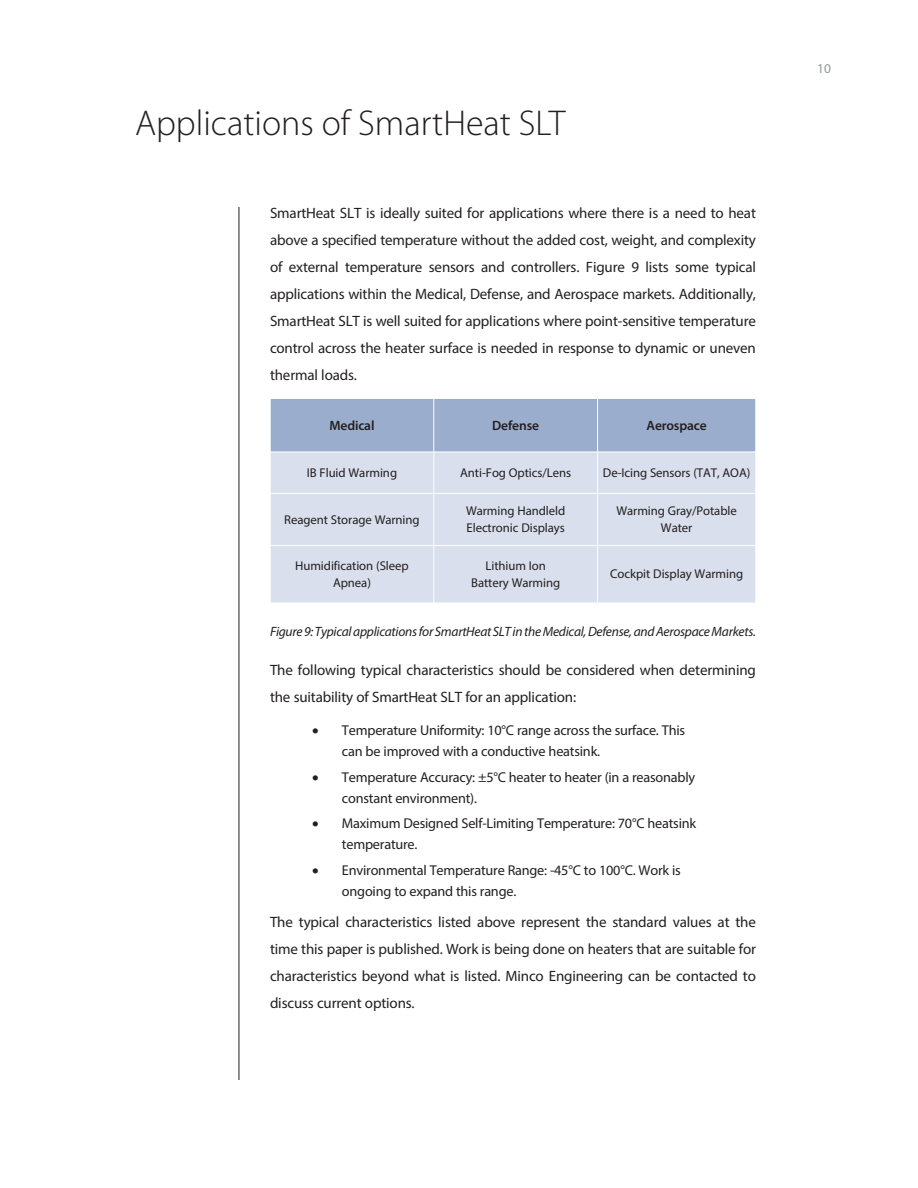
<style>
.page{position:relative;width:918px;height:1188px;background:#fff}
.page>*{position:absolute;margin:0;border:0;box-sizing:border-box;transform-origin:0 0}
.WHITE_PAPER_HEADER{font:300 36px "Myriad Pro";color:#231f20}
.WHITE_PAPER_BODY_COP{font:15px/27px "Myriad Pro";letter-spacing:-.01em;color:#231f20;text-align:justify}
.t1{font:14.25px/21px "Myriad Pro";letter-spacing:-.015em;color:#231f20}
.WHITE_PAPER_BODY_COP-2{font:italic 13.5px "Myriad Pro";letter-spacing:-.02em;color:#231f20}
.TABLE_CELLS{font:600 13.5px "Myriad Pro";letter-spacing:-.01em;color:#231f20}
.t2{font:13.5px "Myriad Pro";color:#939598}
.TABLE_CELLS-2{font:12.75px/16.5px "Myriad Pro";letter-spacing:-.005em;color:#231f20;text-align:center}
</style>
<div class="page">
<hr style="left:239px;top:207px;width:1px;height:873px;background:#231f20">
<div style="left:271px;top:399px;width:485px;height:53px;background:#9badcc"></div>
<div style="left:271px;top:453px;width:484px;height:150px;background:#d9dfec"></div>
<hr style="left:434px;top:399px;width:1px;height:53px;background:#fff">
<hr style="left:597px;top:399px;width:1px;height:53px;background:#fff">
<hr style="left:434px;top:452px;width:1px;height:41px;background:#fff">
<hr style="left:597px;top:452px;width:1px;height:41px;background:#fff">
<hr style="left:270px;top:493px;width:164px;height:1px;background:#fff">
<hr style="left:434px;top:493px;width:164px;height:1px;background:#fff">
<hr style="left:434px;top:494px;width:1px;height:51px;background:#fff">
<hr style="left:598px;top:493px;width:158px;height:1px;background:#fff">
<hr style="left:597px;top:494px;width:1px;height:51px;background:#fff">
<hr style="left:270px;top:545px;width:164px;height:1px;background:#fff">
<hr style="left:434px;top:545px;width:164px;height:1px;background:#fff">
<hr style="left:434px;top:546px;width:1px;height:57px;background:#fff">
<hr style="left:598px;top:545px;width:158px;height:1px;background:#fff">
<hr style="left:597px;top:546px;width:1px;height:57px;background:#fff">
<p class="WHITE_PAPER_HEADER" style="left:135px;top:103px;width:432px">Applications of SmartHeat SLT</p>
<p class="WHITE_PAPER_BODY_COP" style="left:270px;top:199px;width:488px">SmartHeat SLT is ideally suited for applications where there is a need to heat above a specified temperature without the added cost, weight, and complexity of external temperature sensors and controllers. Figure 9 lists some typical applications within the Medical, Defense, and Aerospace markets. Additionally, SmartHeat SLT is well suited for applications where point-sensitive temperature control across the heater surface is needed in response to dynamic or uneven thermal loads.</p>
<p class="TABLE_CELLS" style="left:329px;top:417px;width:47px">Medical</p>
<p class="TABLE_CELLS" style="left:492px;top:417px;width:48px">Defense</p>
<p class="TABLE_CELLS" style="left:647px;top:417px;width:62px">Aerospace</p>
<p class="TABLE_CELLS-2" style="left:307px;top:464px;width:92px">IB Fluid Warming</p>
<p class="TABLE_CELLS-2" style="left:460px;top:464px;width:113px">Anti-Fog Optics/Lens</p>
<p class="TABLE_CELLS-2" style="left:603px;top:464px;width:149px">De-Icing Sensors (TAT, AOA)</p>
<p class="TABLE_CELLS-2" style="left:284px;top:511px;width:137px">Reagent Storage Warning</p>
<p class="TABLE_CELLS-2" style="left:466px;top:503px;width:101px">Warming Handleld</p>
<p class="TABLE_CELLS-2" style="left:467px;top:519px;width:100px">Electronic Displays</p>
<p class="TABLE_CELLS-2" style="left:617px;top:503px;width:122px">Warming Gray/Potable<br>Water</p>
<p class="TABLE_CELLS-2" style="left:295px;top:557px;width:115px">Humidification (Sleep<br>Apnea)</p>
<p class="TABLE_CELLS-2" style="left:486px;top:557px;width:62px">Lithium Ion</p>
<p class="TABLE_CELLS-2" style="left:471px;top:574px;width:91px">Battery Warming</p>
<p class="TABLE_CELLS-2" style="left:610px;top:566px;width:134px">Cockpit Display Warming</p>
<p class="WHITE_PAPER_BODY_COP-2" style="left:270px;top:623px;width:488px">Figure 9: Typical applications for SmartHeat SLT in the Medical, Defense, and Aerospace Markets.</p>
<p class="WHITE_PAPER_BODY_COP" style="left:270px;top:656px;width:488px">The following typical characteristics should be considered when determining the suitability of SmartHeat SLT for an application:</p>
<p class="t1" style="left:342px;top:720px;width:345px;text-indent:-30px">• Temperature Uniformity: 10°C range across the surface. This can be improved with a conductive heatsink.</p>
<p class="t1" style="left:342px;top:766px;width:355px;text-indent:-30px">• Temperature Accuracy: ±5°C heater to heater (in a reasonably constant environment).</p>
<p class="t1" style="left:342px;top:813px;width:356px;text-indent:-30px">• Maximum Designed Self-Limiting Temperature: 70°C heatsink temperature.</p>
<p class="t1" style="left:342px;top:859px;width:340px;text-indent:-30px">• Environmental Temperature Range: -45°C to 100°C. Work is ongoing to expand this range.</p>
<p class="WHITE_PAPER_BODY_COP" style="left:270px;top:908px;width:488px">The typical characteristics listed above represent the standard values at the time this paper is published. Work is being done on heaters that are suitable for characteristics beyond what is listed. Minco Engineering can be contacted to discuss current options.</p>
<p class="t2" style="left:817px;top:60px;width:15px">10</p>
</div>
